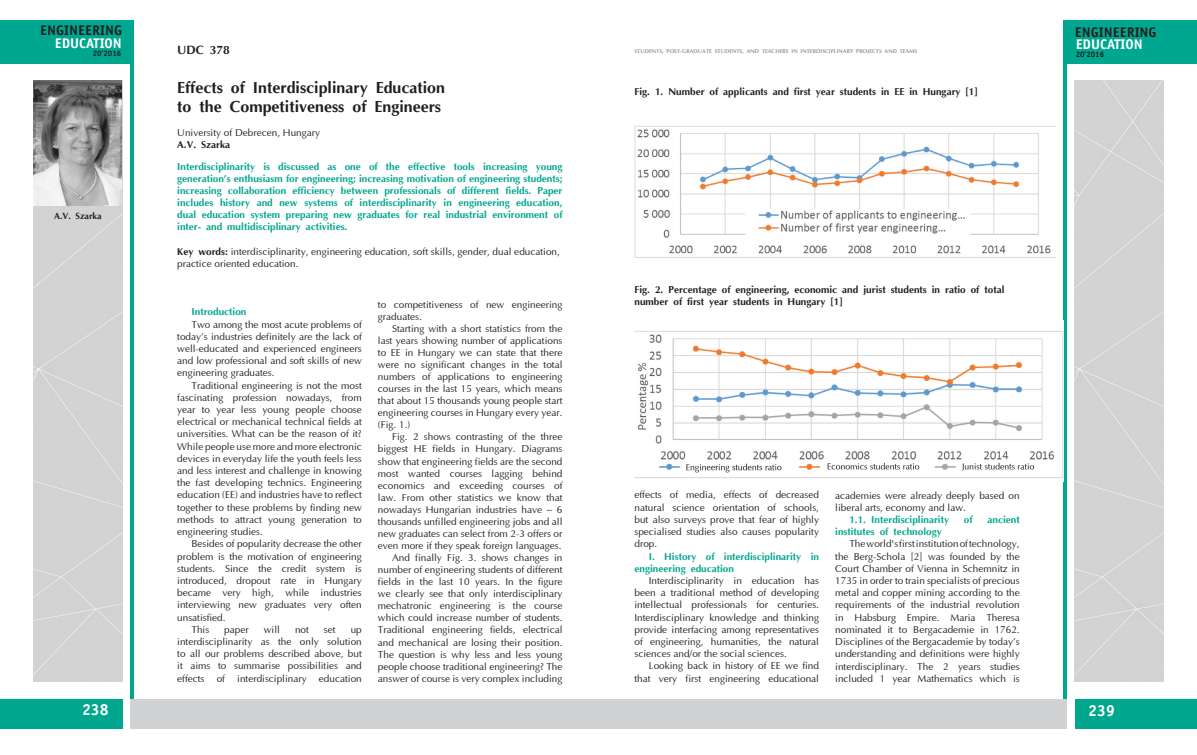
<style>
.page{position:relative;width:1197px;height:755px;background:#fff}
.page>*{position:absolute;margin:0;border:0;box-sizing:border-box;transform-origin:0 0}
.t1{font:700 16px/19.2px "AG Optima";color:#231f20}
.t2{font:700 16px "Officina Sans C";color:#fff}
.t3{font:700 14px "Officina Sans C";color:#231f20}
.t4{font:700 14px "Officina Sans C";color:#fff}
.t5{font:700 12px "AG Optima";color:#231f20}
.t6{font:10px/12.2px "Optima";color:#231f20;text-align:justify}
.t7{font:700 10px/12px "AG Optima";color:#00a78f;text-align:justify}
.t8{font:700 10px/12px "AG Optima";color:#231f20}
.t9{font:700 9px "AG Optima";color:#231f20}
.t10{font:700 8px "Officina Sans C";color:#231f20}
.t11{font:700 5.5px "AG Optima";letter-spacing:.01em;color:#939598}
.s1{font-family:"AG Optima";font-weight:700}
</style>
<div class="page">
<div style="left:1063px;top:20px;width:133px;height:43px;background:#00a78f"></div>
<div style="left:1074px;top:698px;width:122px;height:30px;background:#00a78f"></div>
<hr style="left:1063px;top:45px;width:3px;height:653px;background:#00a78f">
<div style="left:598px;top:698px;width:468px;height:30px;background:#d1d2d4"></div>
<div style="left:1074px;top:80px;width:89px;height:601px;background:#d3d3d3"></div>
<div style="left:0;top:698px;width:122px;height:30px;background:#00a78f"></div>
<div style="left:0;top:20px;width:133px;height:43px;background:#00a78f"></div>
<hr style="left:130px;top:45px;width:3px;height:653px;background:#00a78f">
<div style="left:33px;top:205px;width:89px;height:476px;background:#d3d3d3"></div>
<div style="left:130px;top:698px;width:468px;height:30px;background:#d1d2d4"></div>
<img style="left:33px;top:80px;width:89px;height:125px">
<img style="left:634px;top:125px;width:420px;height:133px">
<img style="left:634px;top:331px;width:429px;height:147px">
<h2 class="t3" style="left:40px;top:23px;width:83px">ENGINEERING</h2>
<h2 class="t4" style="left:55px;top:35px;width:69px">EDUCATION</h2>
<p class="t10" style="left:93px;top:49px;width:30px">20’2016</p>
<p class="t9" style="left:54px;top:211px;width:49px">A.V. Szarka</p>
<h1 class="t2" style="left:82px;top:700px;width:28px">238</h1>
<p class="t5" style="left:177px;top:43px;width:54px">UDC 378</p>
<h1 class="t1" style="left:177px;top:78px;width:269px">Effects of Interdisciplinary Education to the Competitiveness of Engineers</h1>
<p class="t6" style="left:177px;top:127px;width:144px">University of Debrecen, Hungary</p>
<p class="t8" style="left:177px;top:138px;width:54px">A.V. Szarka</p>
<p class="t7" style="left:177px;top:161px;width:386px">Interdisciplinarity is discussed as one of the effective tools increasing young generation’s enthusiasm for engineering; increasing motivation of engineering students; increasing collaboration efficiency between professionals of different fields. Paper includes history and new systems of interdisciplinarity in engineering education, dual education system preparing new graduates for real industrial environment of inter- and multidisciplinary activities.</p>
<p class="t6" style="left:177px;top:246px;width:384px"><span class="s1">Key words:</span> interdisciplinarity, engineering education, soft skills, gender, dual education, practice oriented education.</p>
<p class="t7" style="left:191px;top:306px;width:57px">Introduction</p>
<p class="t6" style="left:177px;top:318px;width:186px;text-indent:14px">Two among the most acute problems of today’s industries definitely are the lack of well-educated and experienced engineers and low professional and soft skills of new engineering graduates.</p>
<p class="t6" style="left:177px;top:379px;width:186px;text-indent:14px">Traditional engineering is not the most fascinating profession nowadays, from year to year less young people choose electrical or mechanical technical fields at universities. What can be the reason of it?<br>While people use more and more electronic devices in everyday life the youth feels less and less interest and challenge in knowing the fast developing technics. Engineering education (EE) and industries have to reflect together to these problems by finding new methods to attract young generation to engineering studies.</p>
<p class="t6" style="left:191px;top:538px;width:172px">Besides of popularity decrease the other</p>
<p class="t6" style="left:177px;top:550px;width:186px">problem is the motivation of engineering</p>
<p class="t6" style="left:177px;top:562px;width:186px">students. Since the credit system is</p>
<p class="t6" style="left:177px;top:574px;width:186px">introduced, dropout rate in Hungary</p>
<p class="t6" style="left:177px;top:586px;width:186px">became very high, while industries</p>
<p class="t6" style="left:177px;top:599px;width:186px">interviewing new graduates very often</p>
<p class="t6" style="left:177px;top:611px;width:50px">unsatisfied.</p>
<p class="t6" style="left:191px;top:623px;width:19px">This</p>
<p class="t6" style="left:224px;top:623px;width:26px">paper</p>
<p class="t6" style="left:264px;top:623px;width:18px">will</p>
<p class="t6" style="left:295px;top:623px;width:15px">not</p>
<p class="t6" style="left:324px;top:623px;width:13px">set</p>
<p class="t6" style="left:177px;top:623px;width:186px;text-indent:173px">up interdisciplinarity as the only solution to all our problems described above, but it aims to summarise possibilities and effects of interdisciplinary education</p>
<p class="t6" style="left:378px;top:298px;width:186px">to competitiveness of new engineering graduates.</p>
<p class="t6" style="left:378px;top:322px;width:186px;text-indent:14px">Starting with a short statistics from the last years showing number of applications to EE in Hungary we can state that there were no significant changes in the total numbers of applications to engineering courses in the last 15 years, which means that about 15 thousands young people start engineering courses in Hungary every year. (Fig. 1.)</p>
<p class="t6" style="left:378px;top:431px;width:186px;text-align:right">Fig. 2 shows contrasting of the three biggest HE fields in Hungary. Diagrams show that engineering fields are the second most wanted courses lagging behind economics and exceeding courses of law. From other statistics we know that nowadays Hungarian industries have ~ 6 thousands unfilled engineering jobs and all new graduates can select from 2-3 offers or even more if they speak foreign languages.<br>And finally Fig. 3. shows changes in number of engineering students of different fields in the last 10 years. In the figure we clearly see that only interdisciplinary mechatronic engineering is the course which could increase number of students.<br>Traditional engineering fields, electrical and mechanical are losing their position.<br>The question is why less and less young people choose traditional engineering? The answer of course is very complex including</p>
<p class="t11" style="left:634px;top:48px;width:284px">STUDENTS, POST-GRADUATE STUDENTS, AND TEACHERS IN INTERDISCIPLINARY PROJECTS AND TEAMS</p>
<p class="t8" style="left:634px;top:86px;width:345px">Fig. 1. Number of applicants and first year students in EE in Hungary [1]</p>
<h2 class="t3" style="left:1074px;top:24px;width:83px">ENGINEERING</h2>
<h2 class="t4" style="left:1075px;top:36px;width:69px">EDUCATION</h2>
<p class="t10" style="left:1075px;top:49px;width:30px">20’2016</p>
<p class="t8" style="left:634px;top:283px;width:371px">Fig. 2. Percentage of engineering, economic and jurist students in ratio of total number of first year students in Hungary [1]</p>
<p class="t6" style="left:634px;top:489px;width:186px">effects of media, effects of decreased natural science orientation of schools, but also surveys prove that fear of highly specialised studies also causes popularity drop.</p>
<p class="t7" style="left:634px;top:550px;width:186px;text-indent:14px">I. History of interdisciplinarity in engineering education</p>
<p class="t6" style="left:634px;top:574px;width:186px;text-indent:14px">Interdisciplinarity in education has been a traditional method of developing intellectual professionals for centuries.<br>Interdisciplinary knowledge and thinking provide interfacing among representatives of engineering, humanities, the natural sciences and/or the social sciences.</p>
<p class="t6" style="left:634px;top:660px;width:186px;text-align:right">Looking back in history of EE we find that very first engineering educational</p>
<p class="t6" style="left:835px;top:489px;width:186px">academies were already deeply based on liberal arts, economy and law.</p>
<p class="t7" style="left:849px;top:513px;width:101px">1.1. Interdisciplinarity</p>
<p class="t7" style="left:963px;top:513px;width:10px">of</p>
<p class="t7" style="left:987px;top:513px;width:34px">ancient</p>
<p class="t7" style="left:835px;top:525px;width:108px">institutes of technology</p>
<p class="t6" style="left:835px;top:538px;width:186px;text-indent:14px">The world's first institution of technology, the Berg-Schola [2] was founded by the Court Chamber of Vienna in Schemnitz in 1735 in order to train specialists of precious metal and copper mining according to the requirements of the industrial revolution in Habsburg Empire. Maria Theresa nominated it to Bergacademie in 1762.<br>Disciplines of the Bergacademie by today’s understanding and definitions were highly interdisciplinary. The 2 years studies included 1 year Mathematics which is</p>
<h1 class="t2" style="left:1088px;top:700px;width:28px">239</h1>
</div>
